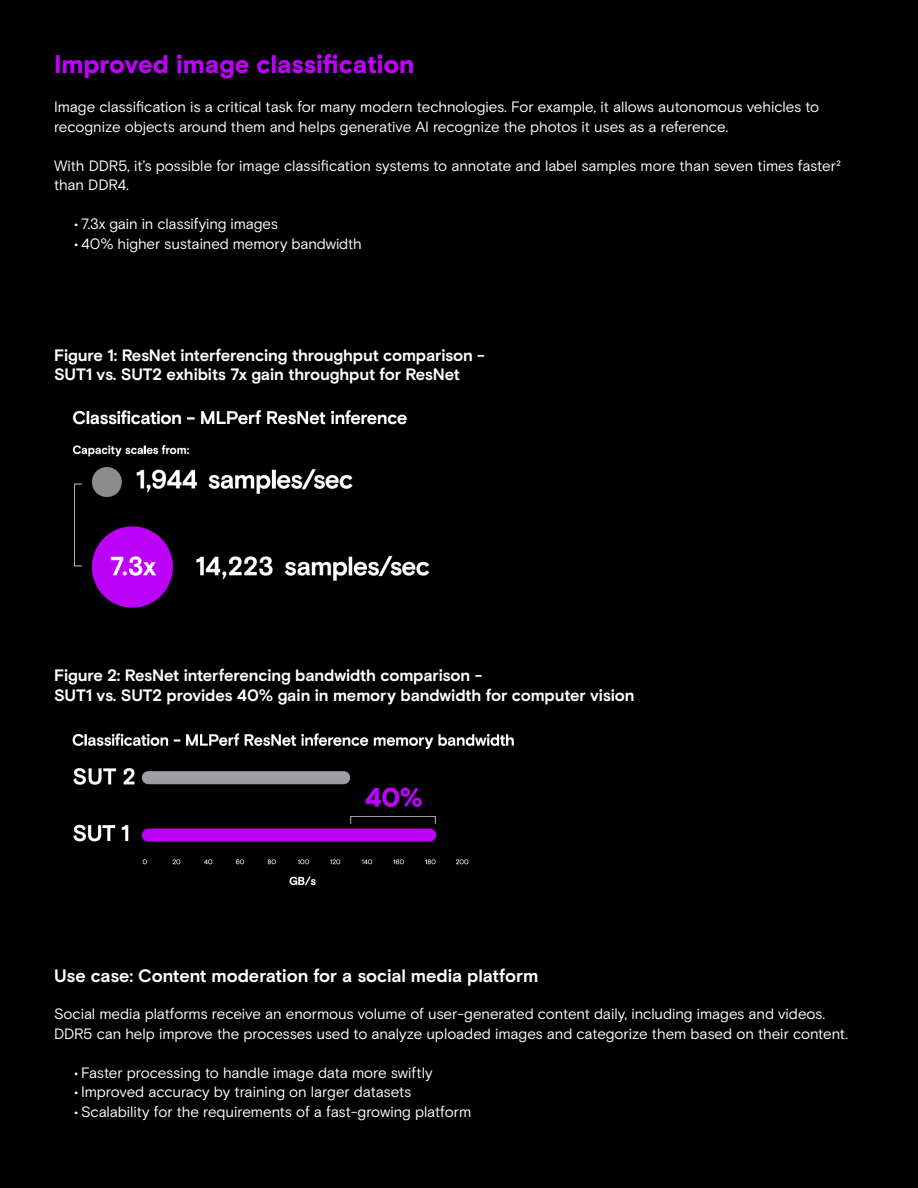
<style>
.page{position:relative;width:918px;height:1188px;background:#000}
.page>*{position:absolute;margin:0;border:0;box-sizing:border-box;transform-origin:0 0}
.t1{font:900 25.5px "Micron Basis";letter-spacing:-.005em;color:#bd03f7}
.t2{font:700 18px "Micron Basis";color:#fff}
.t3{font:700 16.5px/19.8px "Micron Basis";letter-spacing:-.005em;color:#fff}
.t4{font:15px/19.5px "Micron Basis Off White";letter-spacing:-.005em;color:#fff}
</style>
<div class="page">
<img style="left:72px;top:410px;width:358px;height:198px">
<img style="left:72px;top:733px;width:442px;height:153px">
<h1 class="t1" style="left:54px;top:49px;width:362px">Improved image classification</h1>
<p class="t4" style="left:54px;top:97px;width:767px">Image classification is a critical task for many modern technologies. For example, it allows autonomous vehicles to recognize objects around them and helps generative AI recognize the photos it uses as a reference.</p>
<p class="t4" style="left:54px;top:156px;width:789px">With DDR5, it’s possible for image classification systems to annotate and label samples more than seven times faster2 than DDR4.</p>
<p class="t4" style="left:74px;top:214px;width:205px">• 7.3x gain in classifying images</p>
<p class="t4" style="left:74px;top:234px;width:289px">• 40% higher sustained memory bandwidth</p>
<p class="t3" style="left:54px;top:345px;width:432px">Figure 1: ResNet interferencing throughput comparison -<br>SUT1 vs. SUT2 exhibits 7x gain throughput for ResNet</p>
<p class="t3" style="left:54px;top:666px;width:582px">Figure 2: ResNet interferencing bandwidth comparison -<br>SUT1 vs. SUT2 provides 40% gain in memory bandwidth for computer vision</p>
<p class="t2" style="left:54px;top:965px;width:486px">Use case: Content moderation for a social media platform</p>
<p class="t4" style="left:54px;top:1005px;width:795px">Social media platforms receive an enormous volume of user-generated content daily, including images and videos.<br>DDR5 can help improve the processes used to analyze uploaded images and categorize them based on their content.</p>
<p class="t4" style="left:74px;top:1063px;width:360px">• Faster processing to handle image data more swiftly</p>
<p class="t4" style="left:74px;top:1083px;width:339px">• Improved accuracy by training on larger datasets</p>
<p class="t4" style="left:74px;top:1102px;width:399px">• Scalability for the requirements of a fast-growing platform</p>
</div>
